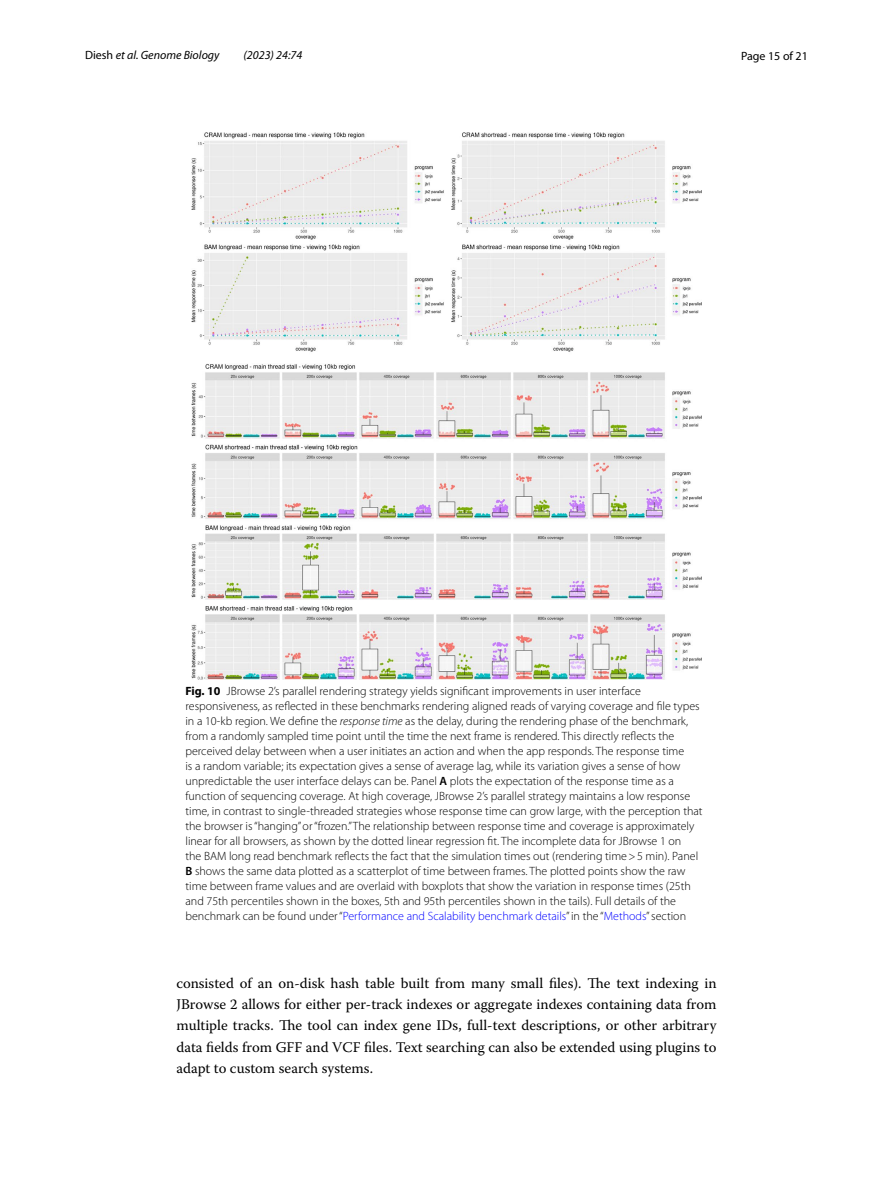
<style>
.page{position:relative;width:893px;height:1187px;background:#fff}
.page>*{position:absolute;margin:0;border:0;box-sizing:border-box;transform-origin:0 0}
.t1{font:14.7px/21.3px "Warnock Pro";color:#000;text-align:justify}
.t2{font:300 12px/15px "Myriad Pro";color:#000}
.t3{font:italic 12px "Myriad Pro";color:#000}
.t4{font:12px "Myriad Pro";color:#000}
.s1{font-style:normal}
.s2{font-weight:700}
.s3{font-style:italic}
.s4{font-weight:600}
.s5{color:#00f}
</style>
<div class="page">
<img style="left:191px;top:133px;width:511px;height:546px">
<p class="t3" style="left:85px;top:48px;width:136px"><span class="s1">Diesh</span> et al. Genome Biology</p>
<p class="t3" style="left:244px;top:48px;width:60px">(2023) 24:74</p>
<p class="t4" style="left:741px;top:48px;width:68px">Page 15 of 21</p>
<p class="t2" style="left:185px;top:683px;width:519px"><span class="s2">Fig. 10</span> JBrowse 2’s parallel rendering strategy yields significant improvements in user interface responsiveness, as reflected in these benchmarks rendering aligned reads of varying coverage and file types in a 10-kb region. We define the <span class="s3">response time</span> as the delay, during the rendering phase of the benchmark, from a randomly sampled time point until the time the next frame is rendered. This directly reflects the perceived delay between when a user initiates an action and when the app responds. The response time<br>is a random variable; its expectation gives a sense of average lag, while its variation gives a sense of how unpredictable the user interface delays can be. Panel <span class="s4">A</span> plots the expectation of the response time as a function of sequencing coverage. At high coverage, JBrowse 2’s parallel strategy maintains a low response time, in contrast to single-threaded strategies whose response time can grow large, with the perception that the browser is “hanging” or “frozen.” The relationship between response time and coverage is approximately linear for all browsers, as shown by the dotted linear regression fit. The incomplete data for JBrowse 1 on<br>the BAM long read benchmark reflects the fact that the simulation times out (rendering time&gt;5 min). Panel <span class="s4">B</span> shows the same data plotted as a scatterplot of time between frames. The plotted points show the raw time between frame values and are overlaid with boxplots that show the variation in response times (25th and 75th percentiles shown in the boxes, 5th and 95th percentiles shown in the tails). Full details of the benchmark can be found under “<span class="s5">Performance and Scalability benchmark details</span>” in the “<span class="s5">Methods</span>” section</p>
<p class="t1" style="left:176px;top:972px;width:542px">consisted of an on-disk hash table built from many small files). The text indexing in JBrowse 2 allows for either per-track indexes or aggregate indexes containing data from multiple tracks. The tool can index gene IDs, full-text descriptions, or other arbitrary data fields from GFF and VCF files. Text searching can also be extended using plugins to adapt to custom search systems.</p>
</div>
